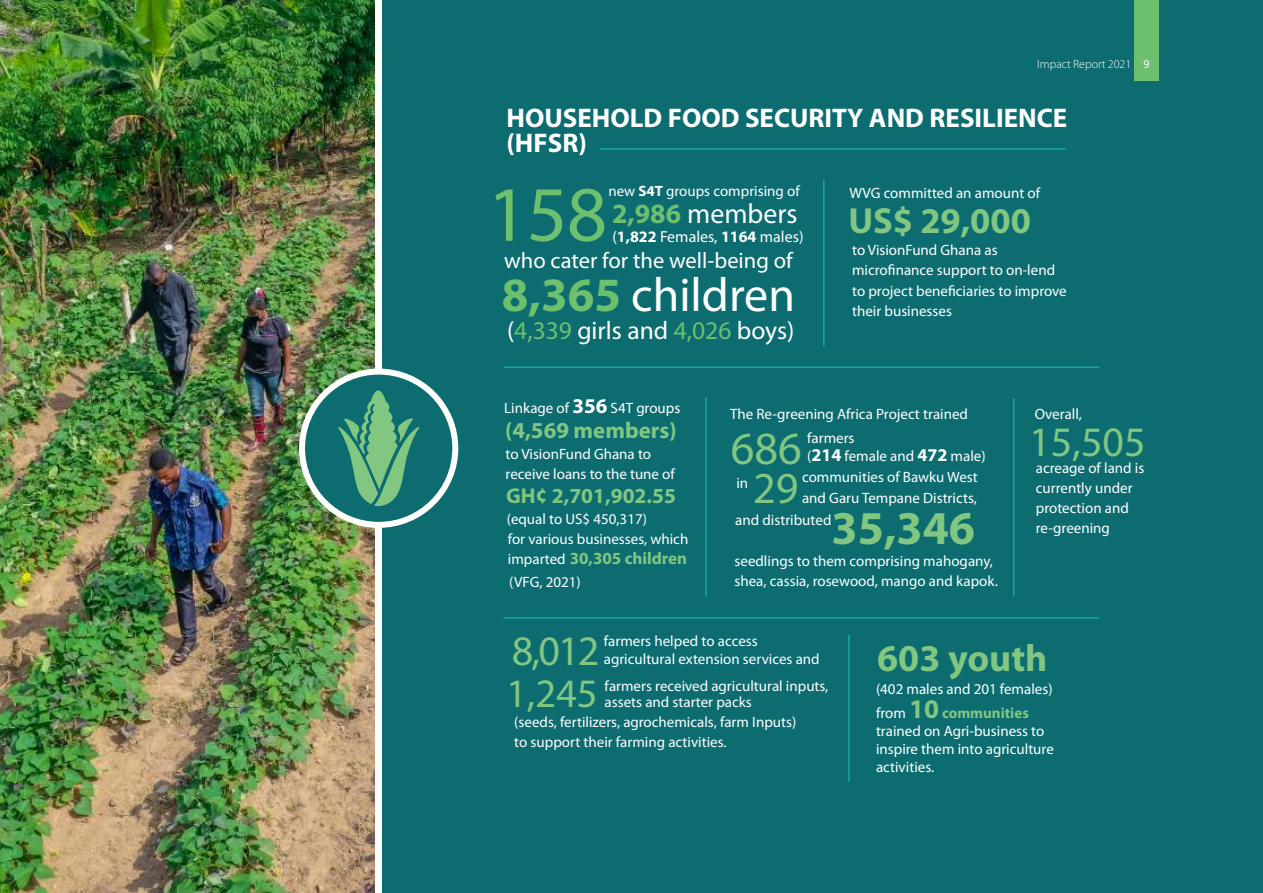
<style>
.page{position:relative;width:1263px;height:893px;background:#fff}
.page>*{position:absolute;margin:0;border:0;box-sizing:border-box;transform-origin:0 0}
.t1{font:78.9px "Myriad Pro";color:#6dc06e}
.t2{font:48px "Myriad Pro";color:#fefefe}
.t3{font:700 47.25px "Myriad Pro";color:#82c781}
.t4{font:46.2px "Myriad Pro";color:#82c781}
.t5{font:44.4px "Myriad Pro";color:#82c781}
.t6{font:42.15px "Myriad Pro";color:#82c781}
.t7{font:42px "Myriad Pro";color:#82c781}
.t8{font:40.5px "Myriad Pro";color:#82c781}
.t9{font:700 37.95px "Myriad Pro";color:#82c781}
.t10{font:700 36.45px "Myriad Pro";color:#82c781}
.t11{font:27.9px "Myriad Pro";color:#fefefe}
.t12{font:700 27px/24.3px "Myriad Pro";color:#fff}
.t13{font:25.5px "Myriad Pro";color:#fefefe}
.t14{font:700 22.8px "Myriad Pro";color:#82c781}
.t15{font:22.5px "Myriad Pro";color:#fefefe}
.t16{font:700 21.45px "Myriad Pro";color:#82c781}
.t17{font:700 16.95px "Myriad Pro";color:#82c781}
.t18{font:16.05px "Myriad Pro";color:#fefefe}
.t19{font:15px/20.1px "Myriad Pro";color:#fff}
.t20{font:15px "Myriad Pro";color:#fefefe}
.t21{font:300 12px "Myriad Pro";color:#fefefe}
.s1{font-weight:400}
.s2{font-weight:700}
.s3{font-weight:700;color:#6dc06e}
.s4{color:#6dc06e}
.s5{font-weight:700;font-size:21px}
.s6{font-weight:400;font-size:15px;color:#fff}
.s7{font-weight:700;font-size:18px}
.s8{font-weight:700;font-size:27px;color:#82c781}
.s9{font-weight:700;color:#82c781}
</style>
<div class="page">
<div style="left:382px;top:0;width:881px;height:893px;background:#0c6c70"></div>
<img style="left:0;top:0;width:375px;height:893px">
<hr style="left:599px;top:148px;width:467px;height:2px;background:#14a6ae">
<hr style="left:823px;top:180px;width:1px;height:166px;background:#14a6ae">
<svg style="left:299px;top:369px;width:159px;height:159px;fill:#0c6c70"></svg>
<svg style="left:338px;top:390px;width:81px;height:116px"></svg>
<hr style="left:503px;top:367px;width:596px;height:1px;background:#14a6ae">
<hr style="left:705px;top:398px;width:2px;height:198px;background:#14a6ae">
<hr style="left:503px;top:617px;width:596px;height:2px;background:#14a6ae">
<hr style="left:1013px;top:398px;width:1px;height:198px;background:#14a6ae">
<hr style="left:848px;top:635px;width:2px;height:147px;background:#14a6ae">
<div style="left:1134px;top:0;width:24px;height:81px;background:#6dc06e"></div>
<p class="t21" style="left:1037px;top:59px;width:114px">Impact Report 2021 <span class="s1">9</span></p>
<h3 class="t12" style="left:506px;top:108px;width:562px">HOUSEHOLD FOOD SECURITY AND RESILIENCE (HFSR)</h3>
<h1 class="t1" style="left:487px;top:182px;width:121px">158</h1>
<p class="t20" style="left:608px;top:185px;width:193px">new <span class="s2">S4T</span> groups comprising of</p>
<p class="t19" style="left:849px;top:185px;width:192px">WVG committed an amount of</p>
<h3 class="t10" style="left:848px;top:206px;width:184px">US$ 29,000</h3>
<p class="t19" style="left:852px;top:242px;width:216px">to VisionFund Ghana as microfinance support to on-lend to project beneficiaries to improve their businesses</p>
<h3 class="t11" style="left:612px;top:202px;width:187px"><span class="s3">2,986</span> members</h3>
<p class="t18" style="left:612px;top:230px;width:193px">(<span class="s2">1,822</span> Females, <span class="s2">1164</span> males)</p>
<h3 class="t15" style="left:504px;top:251px;width:290px">who cater for the well-being of</h3>
<h2 class="t2" style="left:502px;top:275px;width:295px"><span class="s3">8,365</span> children</h2>
<h3 class="t13" style="left:507px;top:320px;width:289px">(<span class="s4">4,339</span> girls and <span class="s4">4,026</span> boys)</h3>
<p class="t19" style="left:504px;top:399px;width:178px">Linkage of <span class="s5">356</span> S4T groups</p>
<h3 class="t14" style="left:505px;top:420px;width:173px">(4,569 members)</h3>
<p class="t19" style="left:506px;top:445px;width:171px">to VisionFund Ghana to receive loans to the tune of</p>
<h3 class="t16" style="left:506px;top:487px;width:171px">GH¢ 2,701,902.55</h3>
<p class="t19" style="left:507px;top:510px;width:183px">(equal to US$ 450,317)<br>for various businesses, which</p>
<p class="t17" style="left:508px;top:552px;width:181px"><span class="s6">imparted</span> 30,305 children</p>
<p class="t19" style="left:509px;top:573px;width:73px">(VFG, 2021)</p>
<p class="t19" style="left:730px;top:405px;width:239px">The Re-greening Africa Project trained</p>
<h3 class="t4" style="left:731px;top:430px;width:73px">686</h3>
<p class="t19" style="left:807px;top:430px;width:180px;line-height:18.8px">farmers<br>(<span class="s7">214</span> female and <span class="s7">472</span> male)</p>
<p class="t19" style="left:736px;top:474px;width:13px">in</p>
<h3 class="t5" style="left:753px;top:469px;width:47px">29</h3>
<p class="t19" style="left:802px;top:469px;width:177px">communities of Bawku West and Garu Tempane Districts,</p>
<p class="t19" style="left:735px;top:511px;width:98px">and distributed</p>
<p class="t19" style="left:734px;top:552px;width:265px">seedlings to them comprising mahogany, shea, cassia, rosewood, mango and kapok.</p>
<h3 class="t3" style="left:832px;top:509px;width:145px">35,346</h3>
<p class="t19" style="left:1035px;top:405px;width:49px">Overall,</p>
<h3 class="t7" style="left:1029px;top:424px;width:118px">15,505</h3>
<p class="t19" style="left:1036px;top:459px;width:110px">acreage of land is currently under protection and re-greening</p>
<h3 class="t6" style="left:512px;top:633px;width:89px">8,012</h3>
<p class="t19" style="left:604px;top:634px;width:217px;line-height:17.2px">farmers helped to access agricultural extension services and</p>
<h3 class="t8" style="left:506px;top:676px;width:93px">1,245</h3>
<p class="t19" style="left:605px;top:680px;width:225px;line-height:15.6px">farmers received agricultural inputs, assets and starter packs</p>
<p class="t19" style="left:514px;top:713px;width:283px">(seeds, fertilizers, agrochemicals, farm Inputs) to support their farming activities.</p>
<h3 class="t9" style="left:877px;top:642px;width:172px">603 youth</h3>
<p class="t19" style="left:876px;top:678px;width:178px;line-height:24px">(402 males and 201 females) from <span class="s8">10</span> <span class="s9">communities</span></p>
<p class="t19" style="left:876px;top:723px;width:179px;line-height:18px">trained on Agri-business to inspire them into agriculture activities.</p>
</div>
